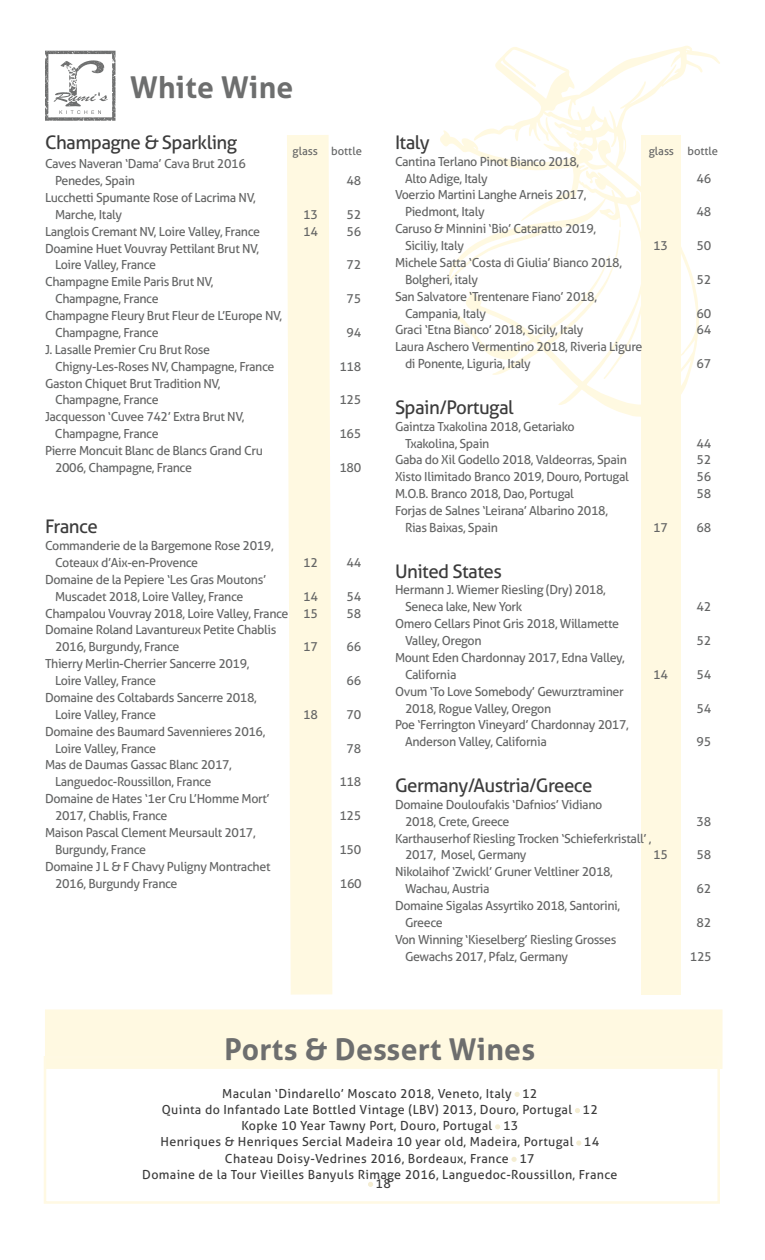
<style>
.page{position:relative;width:765px;height:1260px;background:#fff}
.page>*{position:absolute;margin:0;border:0;box-sizing:border-box;transform-origin:0 0}
.t1{font:700 30px "Aller";letter-spacing:.01em;color:#6d6e6e}
.t2{font:18.75px "Aller";letter-spacing:-.03em;color:#3c3c3c}
.t3{font:12.5px/16.9px "Aller";letter-spacing:-.03em;color:#646565}
.t4{font:12.5px/16.2px "Aller";letter-spacing:.025em;color:#3c3c3c;text-align:center}
.t5{font:11.25px "Aller";color:#646565}
.s1{font-family:"Myriad Pro";color:#f4edd2}
</style>
<div class="page">
<svg style="left:440px;top:46px;width:280px;height:371px"></svg>
<div style="left:641px;top:135px;width:39px;height:860px;background:#fff9e1"></div>
<svg style="left:287px;top:135px;width:45px;height:860px;fill:#fff9e1"></svg>
<svg style="left:45px;top:51px;width:71px;height:70px"></svg>
<div style="left:45px;top:1010px;width:677px;height:59px;background:#fff9e1"></div>
<div style="left:44px;top:1056px;width:676px;height:148px;border:2px solid #fff9e3"></div>
<h1 class="t1" style="left:130px;top:69px;width:165px">White Wine</h1>
<h2 class="t2" style="left:45px;top:131px;width:194px">Champagne &amp; Sparkling</h2>
<p class="t3" style="left:55px;top:155px;width:192px;text-indent:-10px">Caves Naveran ‘Dama’ Cava Brut 2016<br>Penedes, Spain</p>
<h2 class="t2" style="left:395px;top:131px;width:36px">Italy</h2>
<p class="t3" style="left:405px;top:153px;width:176px;text-indent:-10px">Cantina Terlano Pinot Bianco 2018,<br>Alto Adige, Italy</p>
<p class="t5" style="left:292px;top:144px;width:71px">glass bottle</p>
<p class="t5" style="left:649px;top:144px;width:71px">glass bottle</p>
<p class="t3" style="left:697px;top:170px;width:16px">46</p>
<p class="t3" style="left:347px;top:172px;width:16px">48</p>
<p class="t3" style="left:55px;top:189px;width:202px;text-indent:-10px">Lucchetti Spumante Rose of Lacrima NV,<br>Marche, Italy</p>
<p class="t3" style="left:303px;top:206px;width:16px">13</p>
<p class="t3" style="left:347px;top:206px;width:16px">52</p>
<p class="t3" style="left:45px;top:223px;width:217px">Langlois Cremant NV, Loire Valley, France</p>
<p class="t3" style="left:303px;top:223px;width:16px">14</p>
<p class="t3" style="left:347px;top:223px;width:16px">56</p>
<p class="t3" style="left:55px;top:240px;width:206px;text-indent:-10px">Doamine Huet Vouvray Pettilant Brut NV,<br>Loire Valley, France</p>
<p class="t3" style="left:347px;top:257px;width:16px">72</p>
<p class="t3" style="left:55px;top:273px;width:160px;text-indent:-10px">Champagne Emile Paris Brut NV,<br>Champagne, France</p>
<p class="t3" style="left:55px;top:307px;width:229px;text-indent:-10px">Champagne Fleury Brut Fleur de L’Europe NV,<br>Champagne, France</p>
<p class="t3" style="left:55px;top:341px;width:221px;text-indent:-10px">J. Lasalle Premier Cru Brut Rose<br>Chigny-Les-Roses NV, Champagne, France</p>
<p class="t3" style="left:55px;top:375px;width:167px;text-indent:-10px">Gaston Chiquet Brut Tradition NV,<br>Champagne, France</p>
<p class="t3" style="left:55px;top:408px;width:191px;text-indent:-10px">Jacquesson ‘Cuvee 742’ Extra Brut NV,<br>Champagne, France</p>
<p class="t3" style="left:55px;top:442px;width:209px;text-indent:-10px">Pierre Moncuit Blanc de Blancs Grand Cru<br>2006, Champagne, France</p>
<h2 class="t2" style="left:45px;top:515px;width:54px">France</h2>
<p class="t3" style="left:55px;top:537px;width:220px;text-indent:-10px">Commanderie de la Bargemone Rose 2019,<br>Coteaux d’Aix-en-Provence</p>
<p class="t3" style="left:347px;top:290px;width:16px">75</p>
<p class="t3" style="left:347px;top:324px;width:16px">94</p>
<p class="t3" style="left:339px;top:358px;width:23px">118</p>
<p class="t3" style="left:339px;top:392px;width:23px">125</p>
<p class="t3" style="left:339px;top:425px;width:23px">165</p>
<p class="t3" style="left:339px;top:459px;width:23px">180</p>
<p class="t3" style="left:303px;top:554px;width:16px">12</p>
<p class="t3" style="left:347px;top:554px;width:16px">44</p>
<p class="t3" style="left:55px;top:571px;width:213px;text-indent:-10px">Domaine de la Pepiere ‘Les Gras Moutons’<br>Muscadet 2018, Loire Valley, France</p>
<p class="t3" style="left:303px;top:588px;width:16px">14</p>
<p class="t3" style="left:347px;top:588px;width:16px">54</p>
<p class="t3" style="left:45px;top:605px;width:274px">Champalou Vouvray 2018, Loire Valley, France 15</p>
<p class="t3" style="left:347px;top:605px;width:16px">58</p>
<p class="t3" style="left:55px;top:622px;width:223px;text-indent:-10px">Domaine Roland Lavantureux Petite Chablis<br>2016, Burgundy, France</p>
<p class="t3" style="left:303px;top:638px;width:16px">17</p>
<p class="t3" style="left:347px;top:638px;width:16px">66</p>
<p class="t3" style="left:55px;top:655px;width:196px;text-indent:-10px">Thierry Merlin-Cherrier Sancerre 2019,<br>Loire Valley, France</p>
<p class="t3" style="left:55px;top:689px;width:203px;text-indent:-10px">Domaine des Coltabards Sancerre 2018,<br>Loire Valley, France</p>
<p class="t3" style="left:55px;top:723px;width:212px;text-indent:-10px">Domaine des Baumard Savennieres 2016,<br>Loire Valley, France</p>
<p class="t3" style="left:55px;top:757px;width:178px;text-indent:-10px">Mas de Daumas Gassac Blanc 2017,<br>Languedoc-Roussillon, France</p>
<p class="t3" style="left:55px;top:790px;width:216px;text-indent:-10px">Domaine de Hates ‘1er Cru L’Homme Mort’<br>2017, Chablis, France</p>
<p class="t3" style="left:55px;top:824px;width:202px;text-indent:-10px">Maison Pascal Clement Meursault 2017,<br>Burgundy, France</p>
<p class="t3" style="left:55px;top:858px;width:217px;text-indent:-10px">Domaine J L &amp; F Chavy Puligny Montrachet<br>2016, Burgundy France</p>
<p class="t3" style="left:347px;top:672px;width:16px">66</p>
<p class="t3" style="left:303px;top:706px;width:16px">18</p>
<p class="t3" style="left:347px;top:706px;width:16px">70</p>
<p class="t3" style="left:347px;top:740px;width:16px">78</p>
<p class="t3" style="left:339px;top:773px;width:23px">118</p>
<p class="t3" style="left:339px;top:807px;width:23px">125</p>
<p class="t3" style="left:339px;top:841px;width:23px">150</p>
<p class="t3" style="left:340px;top:875px;width:23px">160</p>
<p class="t3" style="left:405px;top:187px;width:183px;text-indent:-10px">Voerzio Martini Langhe Arneis 2017,<br>Piedmont, Italy</p>
<p class="t3" style="left:405px;top:220px;width:193px;text-indent:-10px">Caruso &amp; Minnini ‘Bio’ Cataratto 2019,<br>Siciliy, Italy</p>
<p class="t3" style="left:405px;top:254px;width:219px;text-indent:-10px">Michele Satta ‘Costa di Giulia’ Bianco 2018,<br>Bolgheri, italy</p>
<p class="t3" style="left:405px;top:288px;width:194px;text-indent:-10px">San Salvatore ‘Trentenare Fiano’ 2018,<br>Campania, Italy</p>
<p class="t3" style="left:697px;top:203px;width:16px">48</p>
<p class="t3" style="left:653px;top:237px;width:16px">13</p>
<p class="t3" style="left:697px;top:237px;width:16px">50</p>
<p class="t3" style="left:697px;top:271px;width:16px">52</p>
<p class="t3" style="left:697px;top:305px;width:16px">60</p>
<p class="t3" style="left:395px;top:322px;width:190px">Graci ‘Etna Bianco’ 2018, Sicily, Italy</p>
<p class="t3" style="left:697px;top:322px;width:16px">64</p>
<p class="t3" style="left:405px;top:338px;width:239px;text-indent:-10px">Laura Aschero Vermentino 2018, Riveria Ligure di Ponente, Liguria, Italy</p>
<p class="t3" style="left:697px;top:355px;width:16px">67</p>
<h2 class="t2" style="left:395px;top:396px;width:120px">Spain/Portugal</h2>
<p class="t3" style="left:405px;top:418px;width:171px;text-indent:-10px">Gaintza Txakolina 2018, Getariako<br>Txakolina, Spain</p>
<p class="t3" style="left:697px;top:435px;width:16px">44</p>
<p class="t3" style="left:395px;top:452px;width:234px">Gaba do Xil Godello 2018, Valdeorras, Spain</p>
<p class="t3" style="left:697px;top:452px;width:16px">52</p>
<p class="t3" style="left:395px;top:468px;width:235px">Xisto Ilimitado Branco 2019, Douro, Portugal</p>
<p class="t3" style="left:697px;top:468px;width:16px">56</p>
<p class="t3" style="left:395px;top:485px;width:181px">M.O.B. Branco 2018, Dao, Portugal</p>
<p class="t3" style="left:697px;top:485px;width:16px">58</p>
<p class="t3" style="left:405px;top:502px;width:205px;text-indent:-10px">Forjas de Salnes ‘Leirana’ Albarino 2018,<br>Rias Baixas, Spain</p>
<p class="t3" style="left:653px;top:519px;width:16px">17</p>
<p class="t3" style="left:697px;top:519px;width:16px">68</p>
<h2 class="t2" style="left:395px;top:560px;width:108px">United States</h2>
<p class="t3" style="left:405px;top:582px;width:202px;text-indent:-10px">Hermann J. Wiemer Riesling (Dry) 2018,<br>Seneca lake, New York</p>
<p class="t3" style="left:405px;top:615px;width:216px;text-indent:-10px">Omero Cellars Pinot Gris 2018, Willamette<br>Valley, Oregon</p>
<p class="t3" style="left:405px;top:649px;width:221px;text-indent:-10px">Mount Eden Chardonnay 2017, Edna Valley,<br>California</p>
<p class="t3" style="left:405px;top:683px;width:220px;text-indent:-10px">Ovum ‘To Love Somebody’ Gewurztraminer<br>2018, Rogue Valley, Oregon</p>
<p class="t3" style="left:405px;top:717px;width:225px;text-indent:-10px">Poe ‘Ferrington Vineyard’ Chardonnay 2017,<br>Anderson Valley, California</p>
<h2 class="t2" style="left:395px;top:774px;width:199px">Germany/Austria/Greece</h2>
<p class="t3" style="left:405px;top:796px;width:199px;text-indent:-10px">Domaine Douloufakis ‘Dafnios’ Vidiano<br>2018, Crete, Greece</p>
<p class="t3" style="left:697px;top:598px;width:16px">42</p>
<p class="t3" style="left:697px;top:632px;width:16px">52</p>
<p class="t3" style="left:653px;top:666px;width:16px">14</p>
<p class="t3" style="left:697px;top:666px;width:16px">54</p>
<p class="t3" style="left:697px;top:700px;width:16px">54</p>
<p class="t3" style="left:697px;top:733px;width:16px">95</p>
<p class="t3" style="left:697px;top:813px;width:16px">38</p>
<p class="t3" style="left:405px;top:830px;width:248px;text-indent:-10px">Karthauserhof Riesling Trocken ‘Schieferkristall’ ,<br>2017, Mosel, Germany</p>
<p class="t3" style="left:653px;top:847px;width:16px">15</p>
<p class="t3" style="left:697px;top:847px;width:16px">58</p>
<p class="t3" style="left:405px;top:863px;width:209px;text-indent:-10px">Nikolaihof ‘Zwickl’ Gruner Veltliner 2018,<br>Wachau, Austria</p>
<p class="t3" style="left:405px;top:897px;width:217px;text-indent:-10px">Domaine Sigalas Assyrtiko 2018, Santorini,<br>Greece</p>
<p class="t3" style="left:405px;top:931px;width:213px;text-indent:-10px">Von Winning ‘Kieselberg’ Riesling Grosses<br>Gewachs 2017, Pfalz, Germany</p>
<p class="t3" style="left:697px;top:880px;width:16px">62</p>
<p class="t3" style="left:697px;top:914px;width:16px">82</p>
<p class="t3" style="left:690px;top:948px;width:23px">125</p>
<h1 class="t1" style="left:224px;top:1031px;width:312px">Ports &amp; Dessert Wines</h1>
<p class="t4" style="left:142px;top:1085px;width:477px">Maculan ‘Dindarello’ Moscato 2018, Veneto, Italy <span class="s1">•</span> 12<br>Quinta do Infantado Late Bottled Vintage (LBV) 2013, Douro, Portugal <span class="s1">•</span> 12<br>Kopke 10 Year Tawny Port, Douro, Portugal <span class="s1">•</span> 13<br>Henriques &amp; Henriques Sercial Madeira 10 year old, Madeira, Portugal <span class="s1">•</span> 14<br>Chateau Doisy-Vedrines 2016, Bordeaux, France <span class="s1">•</span> 17<br>Domaine de la Tour Vieilles Banyuls Rimage 2016, Languedoc-Roussillon, France</p>
<p class="t4" style="left:369px;top:1175px;width:24px"><span class="s1">•</span> 18</p>
</div>
